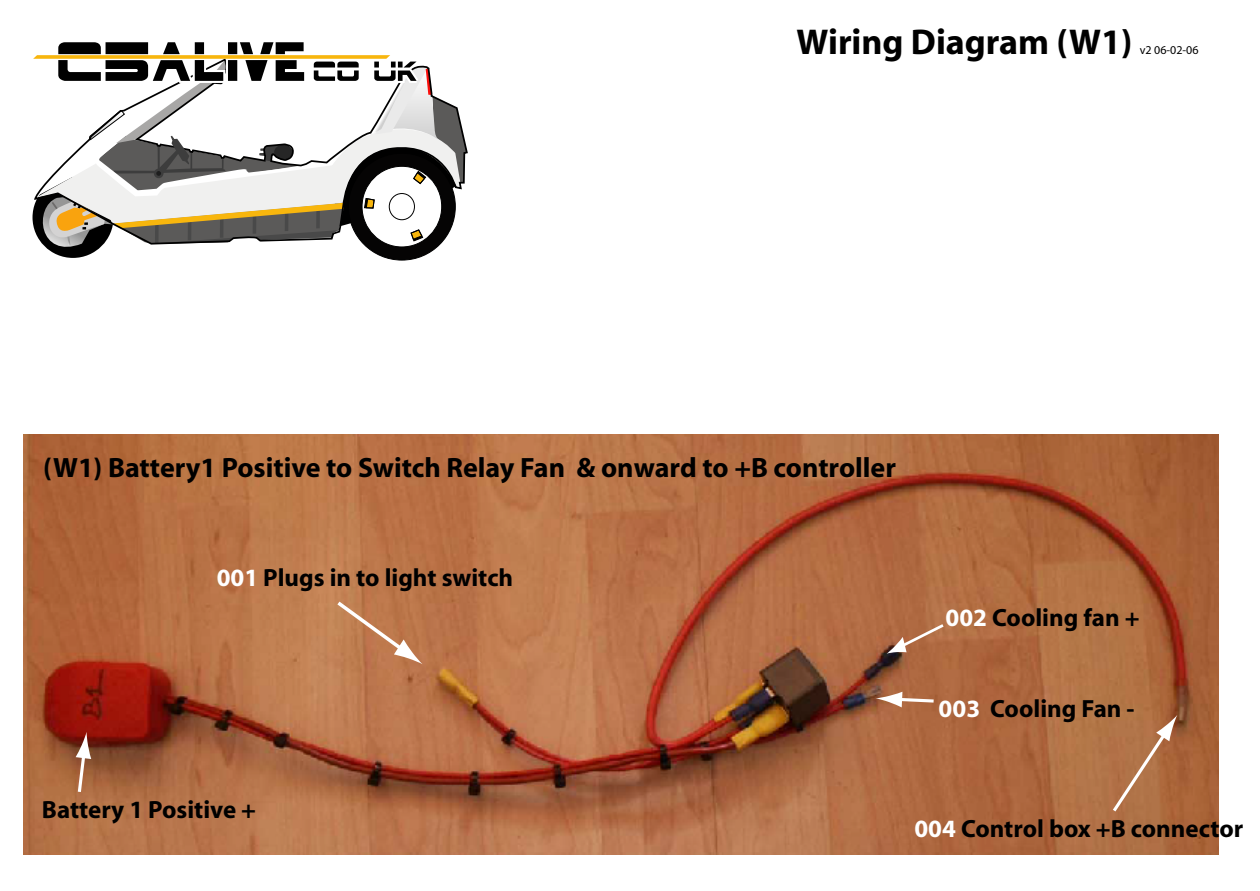
<style>
.page{position:relative;width:1260px;height:891px;background:#fff}
.page>*{position:absolute;margin:0;border:0;box-sizing:border-box;transform-origin:0 0}
.t1{font:700 36px "Myriad";color:#000}
.t2{font:700 28.05px "Myriad";color:#000}
.t3{font:700 24.9px "Myriad";color:#000}
.t4{font:12px "Myriad";color:#000}
.s1{color:#fff}
</style>
<div class="page">
<img style="left:24px;top:435px;width:1194px;height:420px">
<svg style="left:337px;top:602px;width:86px;height:62px;background:#c3855d"></svg>
<svg style="left:887px;top:624px;width:57px;height:30px;background:#b77d5c"></svg>
<svg style="left:876px;top:692px;width:58px;height:15px"></svg>
<svg style="left:1113px;top:715px;width:64px;height:96px;background:#b47951"></svg>
<svg style="left:76px;top:732px;width:15px;height:60px"></svg>
<svg style="left:33px;top:42px;width:434px;height:218px"></svg>
<h1 class="t1" style="left:797px;top:24px;width:337px">Wiring Diagram (W1)</h1>
<p class="t4" style="left:1140px;top:44px;width:60px">v2 06-02-06</p>
<p class="t2" style="left:43px;top:453px;width:854px">(W1) Battery1 Positive to Switch Relay Fan &amp; onward to +B controller</p>
<p class="t3" style="left:217px;top:565px;width:298px"><span class="s1">001</span> Plugs in to light switch</p>
<p class="t3" style="left:946px;top:605px;width:196px"><span class="s1">002</span> Cooling fan +</p>
<p class="t3" style="left:42px;top:797px;width:216px">Battery 1 Positive +</p>
<p class="t3" style="left:939px;top:696px;width:197px"><span class="s1">003</span> Cooling Fan -</p>
<p class="t3" style="left:914px;top:816px;width:330px"><span class="s1">004</span> Control box +B connector</p>
</div>
